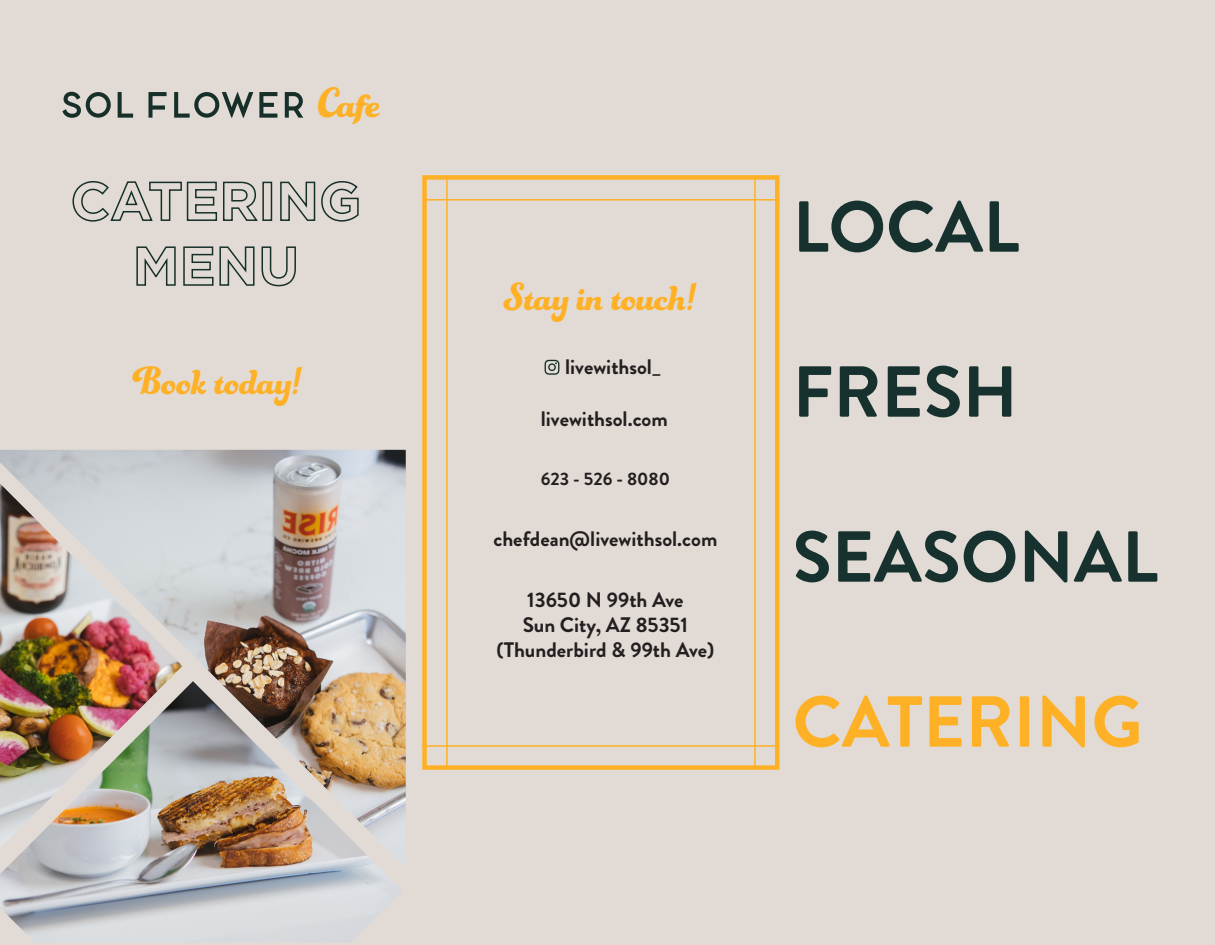
<style>
.page{position:relative;width:1215px;height:945px;background:#e2dbd5}
.page>*{position:absolute;margin:0;border:0;box-sizing:border-box;transform-origin:0 0}
.t1{font:700 72px "Brandon Grotesque";color:#17312e}
.t2{font:700 72px "Brandon Grotesque";color:#feb127}
.t3{font:45.45px "Funkydori";color:#feb127}
.t4{font:42px "Funkydori";color:#feb127}
.t5{font:700 21px "Brandon Grotesque";color:#231f20}
.t6{font:700 18px "Brandon Grotesque";color:#231f20}
</style>
<div class="page">
<svg style="left:118px;top:92px;width:15px;height:26px"></svg>
<svg style="left:148px;top:92px;width:19px;height:26px"></svg>
<svg style="left:259px;top:92px;width:18px;height:26px"></svg>
<svg style="left:285px;top:92px;width:18px;height:26px"></svg>
<svg style="left:174px;top:92px;width:79px;height:26px"></svg>
<svg style="left:62px;top:92px;width:49px;height:26px"></svg>
<svg style="left:72px;top:181px;width:186px;height:41px"></svg>
<div style="left:262px;top:182px;width:10px;height:39px;border:2px solid #163029"></div>
<svg style="left:280px;top:181px;width:79px;height:41px"></svg>
<svg style="left:136px;top:246px;width:40px;height:40px"></svg>
<svg style="left:183px;top:246px;width:72px;height:40px"></svg>
<svg style="left:261px;top:246px;width:35px;height:41px"></svg>
<img style="left:0;top:450px;width:406px;height:416px">
<img style="left:0;top:681px;width:403px;height:261px">
<svg style="left:545px;top:360px;width:14px;height:15px"></svg>
<div style="left:422px;top:175px;width:358px;height:595px;border:4px solid #feb127"></div>
<hr style="left:422px;top:199px;width:358px;height:2px;background:#feb127">
<hr style="left:422px;top:745px;width:357px;height:2px;background:#feb127">
<hr style="left:446px;top:175px;width:2px;height:595px;background:#feb127">
<hr style="left:754px;top:175px;width:2px;height:595px;background:#feb127">
<p class="t3" style="left:318px;top:75px;width:65px">Cafe</p>
<p class="t4" style="left:503px;top:271px;width:192px">Stay in touch!</p>
<p class="t4" style="left:132px;top:355px;width:168px">Book today!</p>
<p class="t5" style="left:565px;top:353px;width:97px">livewithsol_</p>
<p class="t5" style="left:541px;top:404px;width:129px">livewithsol.com</p>
<p class="t6" style="left:541px;top:466px;width:131px">623 - 526 - 8080</p>
<p class="t5" style="left:493px;top:524px;width:225px">chefdean@livewithsol.com</p>
<p class="t5" style="left:527px;top:585px;width:158px">13650 N 99th Ave</p>
<p class="t5" style="left:523px;top:610px;width:167px">Sun City, AZ 85351</p>
<p class="t5" style="left:497px;top:635px;width:219px">(Thunderbird &amp; 99th Ave)</p>
<p class="t1" style="left:793px;top:177px;width:228px">LOCAL</p>
<p class="t1" style="left:793px;top:342px;width:227px">FRESH</p>
<p class="t1" style="left:793px;top:507px;width:367px">SEASONAL</p>
<p class="t2" style="left:793px;top:672px;width:352px">CATERING</p>
</div>
